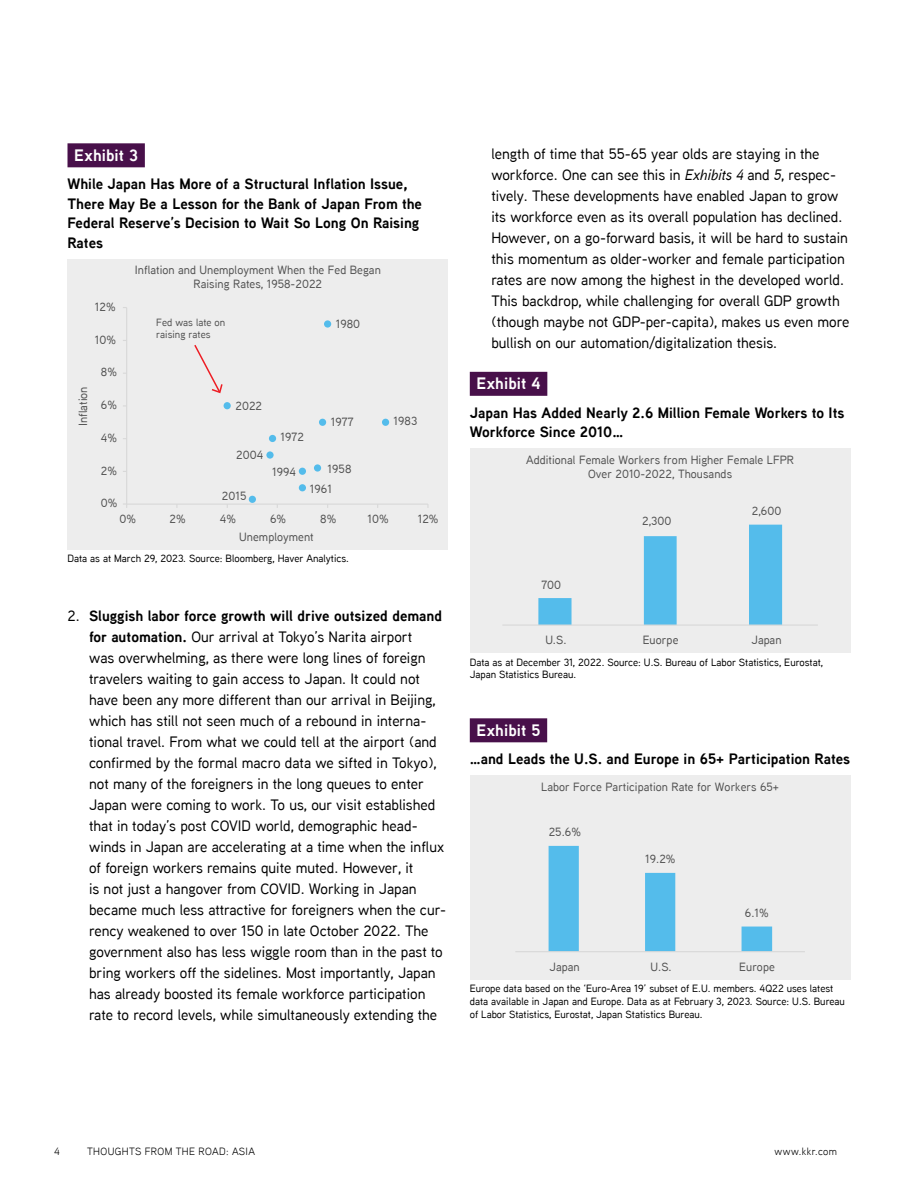
<style>
.page{position:relative;width:918px;height:1188px;background:#fff}
.page>*{position:absolute;margin:0;border:0;box-sizing:border-box;transform-origin:0 0}
.t1{font:700 16.5px "Aaux Next";letter-spacing:.01em;color:#fff}
.t2{font:500 15px/21px "Aaux Next";color:#000}
.t3{font:700 15px/19.5px "Aaux Next";color:#000}
.t4{font:500 11.85px/14.2px "Aaux Next";letter-spacing:.005em;color:#505050;text-align:center}
.t5{font:500 10.5px/12.6px "Aaux Next";color:#000}
.t6{font:10.5px "Aaux Next";letter-spacing:.04em;color:#000}
.t7{font:500 10.5px/12.6px "Aaux Next";color:#505050}
.s1{font-weight:700}
.s2{font-style:italic}
</style>
<div class="page">
<div style="left:68px;top:259px;width:380px;height:290px;background:#ededed"></div>
<div style="left:68px;top:143px;width:77px;height:24px;background:#48104a"></div>
<hr style="left:126px;top:308px;width:1px;height:196px;background:#d8d8d8">
<hr style="left:127px;top:504px;width:301px;height:1px;background:#d8d8d8">
<div style="left:314px;top:464px;width:7px;height:8px;background:#54bceb;border-radius:50%"></div>
<div style="left:299px;top:484px;width:7px;height:7px;background:#54bceb;border-radius:50%"></div>
<div style="left:269px;top:435px;width:7px;height:7px;background:#54bceb;border-radius:50%"></div>
<div style="left:319px;top:419px;width:7px;height:7px;background:#54bceb;border-radius:50%"></div>
<div style="left:324px;top:320px;width:7px;height:8px;background:#54bceb;border-radius:50%"></div>
<div style="left:382px;top:419px;width:7px;height:7px;background:#54bceb;border-radius:50%"></div>
<div style="left:299px;top:468px;width:7px;height:7px;background:#54bceb;border-radius:50%"></div>
<div style="left:266px;top:451px;width:8px;height:8px;background:#54bceb;border-radius:50%"></div>
<div style="left:249px;top:496px;width:7px;height:7px;background:#54bceb;border-radius:50%"></div>
<div style="left:224px;top:402px;width:7px;height:7px;background:#54bceb;border-radius:50%"></div>
<svg style="left:194px;top:345px;width:29px;height:49px"></svg>
<div style="left:470px;top:448px;width:380px;height:205px;background:#ededed"></div>
<div style="left:470px;top:372px;width:77px;height:24px;background:#48104a"></div>
<svg style="left:538px;top:525px;width:244px;height:100px"></svg>
<hr style="left:502px;top:625px;width:316px;height:1px;background:#d8d8d8">
<div style="left:470px;top:775px;width:380px;height:205px;background:#ededed"></div>
<div style="left:470px;top:718px;width:77px;height:24px;background:#48104a"></div>
<svg style="left:549px;top:846px;width:223px;height:105px"></svg>
<hr style="left:515px;top:951px;width:290px;height:1px;background:#d8d8d8">
<p class="t1" style="left:74px;top:144px;width:66px">Exhibit 3</p>
<p class="t3" style="left:68px;top:174px;width:356px">While Japan Has More of a Structural Inflation Issue, There May Be a Lesson for the Bank of Japan From the Federal Reserve’s Decision to Wait So Long On Raising Rates</p>
<p class="t4" style="left:95px;top:299px;width:22px">12%</p>
<p class="t4" style="left:95px;top:332px;width:23px">10%</p>
<p class="t4" style="left:76px;top:426px;width:41px;rotate:-90deg">Inflation</p>
<p class="t4" style="left:101px;top:365px;width:18px">8%</p>
<p class="t4" style="left:101px;top:397px;width:18px">6%</p>
<p class="t4" style="left:101px;top:430px;width:18px">4%</p>
<p class="t4" style="left:101px;top:463px;width:18px">2%</p>
<p class="t4" style="left:101px;top:496px;width:18px">0%</p>
<p class="t4" style="left:135px;top:263px;width:247px">Inflation and Unemployment When the Fed Began<br>Raising Rates, 1958-2022</p>
<p class="t7" style="left:156px;top:315px;width:71px">Fed was late on raising rates</p>
<p class="t4" style="left:336px;top:316px;width:26px">1980</p>
<p class="t4" style="left:235px;top:399px;width:28px">2022</p>
<p class="t4" style="left:236px;top:447px;width:29px">2004</p>
<p class="t4" style="left:222px;top:489px;width:26px">2015</p>
<p class="t4" style="left:281px;top:430px;width:25px">1972</p>
<p class="t4" style="left:331px;top:415px;width:24px">1977</p>
<p class="t4" style="left:272px;top:464px;width:25px">1994</p>
<p class="t4" style="left:310px;top:458px;width:43px;line-height:20.2px;text-align:left;text-indent:18px">1958<br>1961</p>
<p class="t4" style="left:394px;top:413px;width:25px">1983</p>
<p class="t4" style="left:119px;top:512px;width:18px">0%</p>
<p class="t4" style="left:170px;top:512px;width:18px">2%</p>
<p class="t4" style="left:220px;top:512px;width:18px">4%</p>
<p class="t4" style="left:270px;top:512px;width:18px">6%</p>
<p class="t4" style="left:320px;top:512px;width:18px">8%</p>
<p class="t4" style="left:368px;top:512px;width:23px">10%</p>
<p class="t4" style="left:418px;top:512px;width:22px">12%</p>
<p class="t4" style="left:239px;top:529px;width:76px">Unemployment</p>
<p class="t5" style="left:68px;top:552px;width:283px">Data as at March 29, 2023. Source: Bloomberg, Haver Analytics.</p>
<p class="t2" style="left:89px;top:605px;width:359px;text-indent:-22px">2. <span class="s1">Sluggish labor force growth will drive outsized demand for automation.</span> Our arrival at Tokyo’s Narita airport<br>was overwhelming, as there were long lines of foreign travelers waiting to gain access to Japan. It could not have been any more different than our arrival in Beijing, which has still not seen much of a rebound in interna&shy;tional travel. From what we could tell at the airport (and confirmed by the formal macro data we sifted in Tokyo), not many of the foreigners in the long queues to enter Japan were coming to work. To us, our visit established that in today’s post COVID world, demographic head&shy;winds in Japan are accelerating at a time when the influx of foreign workers remains quite muted. However, it<br>is not just a hangover from COVID. Working in Japan became much less attractive for foreigners when the cur&shy;rency weakened to over 150 in late October 2022. The government also has less wiggle room than in the past to bring workers off the sidelines. Most importantly, Japan has already boosted its female workforce participation rate to record levels, while simultaneously extending the</p>
<p class="t2" style="left:491px;top:143px;width:359px">length of time that 55-65 year olds are staying in the workforce. One can see this in <span class="s2">Exhibits 4</span> and <span class="s2">5</span>, respec&shy;tively. These developments have enabled Japan to grow its workforce even as its overall population has declined.<br>However, on a go-forward basis, it will be hard to sustain this momentum as older-worker and female participation rates are now among the highest in the developed world.<br>This backdrop, while challenging for overall GDP growth (though maybe not GDP-per-capita), makes us even more bullish on our automation/digitalization thesis.</p>
<p class="t1" style="left:477px;top:372px;width:66px">Exhibit 4</p>
<p class="t3" style="left:470px;top:403px;width:376px">Japan Has Added Nearly 2.6 Million Female Workers to Its<br>Workforce Since 2010…</p>
<p class="t4" style="left:526px;top:452px;width:270px">Additional Female Workers from Higher Female LFPR<br>Over 2010-2022, Thousands</p>
<p class="t4" style="left:541px;top:578px;width:21px">700</p>
<p class="t4" style="left:642px;top:514px;width:31px">2,300</p>
<p class="t4" style="left:752px;top:503px;width:31px">2,600</p>
<p class="t4" style="left:545px;top:633px;width:23px">U.S.</p>
<p class="t4" style="left:643px;top:633px;width:37px">Euorpe</p>
<p class="t4" style="left:752px;top:633px;width:32px">Japan</p>
<p class="t5" style="left:470px;top:655px;width:355px">Data as at December 31, 2022. Source: U.S. Bureau of Labor Statistics, Eurostat,<br>Japan Statistics Bureau.</p>
<p class="t1" style="left:477px;top:719px;width:66px">Exhibit 5</p>
<p class="t3" style="left:470px;top:749px;width:382px">…and Leads the U.S. and Europe in 65+ Participation Rates</p>
<p class="t4" style="left:541px;top:779px;width:239px">Labor Force Participation Rate for Workers 65+</p>
<p class="t4" style="left:549px;top:824px;width:34px">25.6%</p>
<p class="t4" style="left:645px;top:851px;width:32px">19.2%</p>
<p class="t4" style="left:745px;top:905px;width:25px">6.1%</p>
<p class="t4" style="left:550px;top:959px;width:32px">Japan</p>
<p class="t4" style="left:651px;top:959px;width:23px">U.S.</p>
<p class="t4" style="left:739px;top:959px;width:37px">Europe</p>
<p class="t5" style="left:470px;top:982px;width:377px">Europe data based on the ‘Euro-Area 19’ subset of E.U. members. 4Q22 uses latest data available in Japan and Europe. Data as at February 3, 2023. Source: U.S. Bureau of Labor Statistics, Eurostat, Japan Statistics Bureau.</p>
<p class="t6" style="left:54px;top:1144px;width:7px">4</p>
<p class="t6" style="left:87px;top:1144px;width:170px">THOUGHTS FROM THE ROAD: ASIA</p>
<p class="t6" style="left:774px;top:1144px;width:64px">www.kkr.com</p>
</div>
